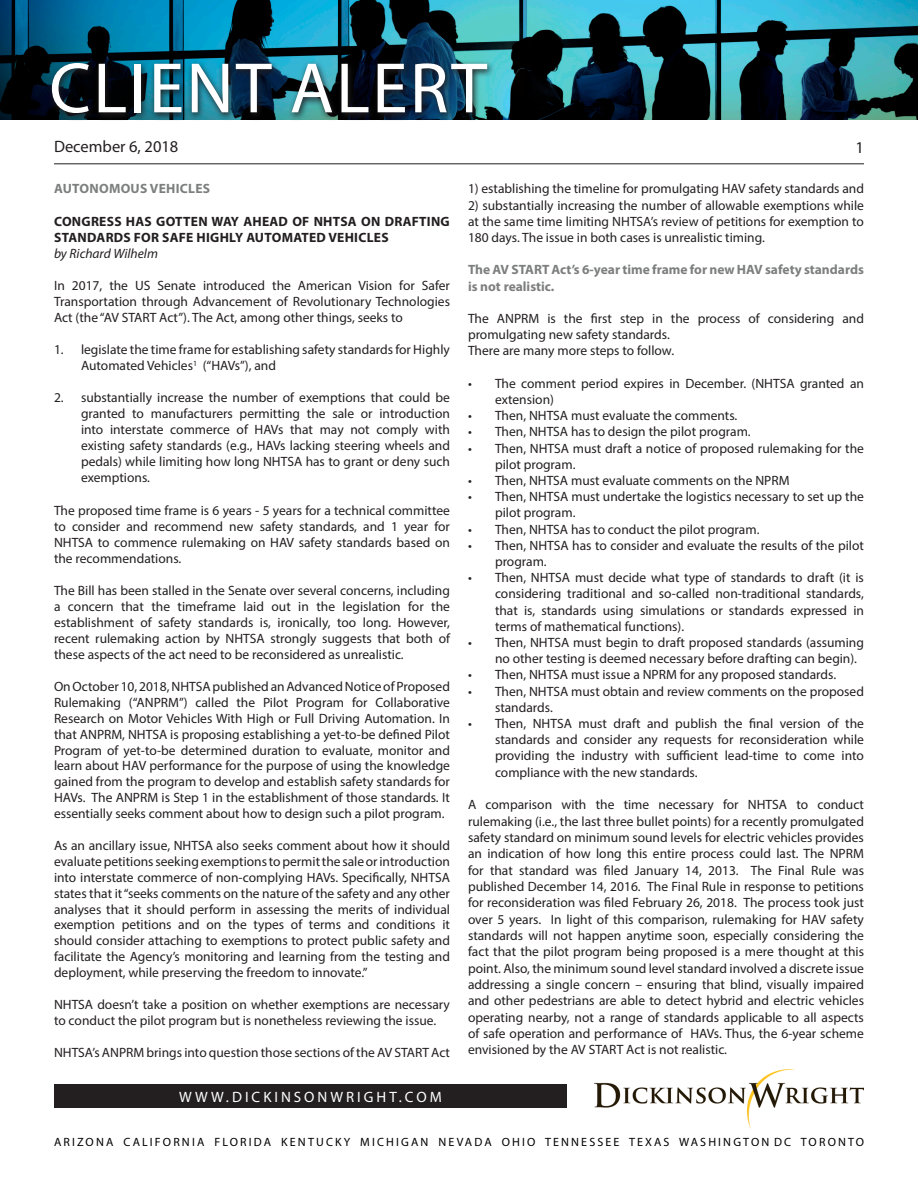
<style>
.page{position:relative;width:918px;height:1188px;background:#fff}
.page>*{position:absolute;margin:0;border:0;box-sizing:border-box;transform-origin:0 0}
.t1{font:72px "Myriad Pro";letter-spacing:.03em;color:#fff}
.t2{font:16.5px "Myriad Pro";color:#231f20}
.t3{font:15px "Myriad Pro";letter-spacing:.2em;color:#fff}
.t4{font:13.5px/15.9px "Myriad Pro";color:#231f20;text-align:justify}
.t5{font:700 13.5px/16.2px "Myriad Pro";letter-spacing:.02em;color:#231f20}
.t6{font:700 13.5px/16.2px "Myriad Pro";color:#7d7e7e}
.t7{font:700 13.5px "Myriad Pro";letter-spacing:.02em;color:#7d7e7e}
.t8{font:italic 13.5px "Myriad Pro";color:#231f20}
.t9{font:12px "Myriad Pro";letter-spacing:.18em;color:#000}
</style>
<div class="page">
<img style="left:0;top:0;width:918px;height:120px">
<div style="left:54px;top:1084px;width:513px;height:24px;background:#231f20"></div>
<img style="left:594px;top:1069px;width:270px;height:60px">
<img style="left:48px;top:59px;width:447px;height:61px">
<hr style="left:54px;top:163px;width:810px;height:1px;background:#231f20">
<h1 class="t1" style="left:49px;top:44px;width:439px">CLIENT ALERT</h1>
<p class="t2" style="left:54px;top:136px;width:126px">December 6, 2018</p>
<p class="t2" style="left:856px;top:138px;width:10px">1</p>
<p class="t7" style="left:54px;top:180px;width:158px">AUTONOMOUS VEHICLES</p>
<p class="t5" style="left:54px;top:213px;width:397px">CONGRESS HAS GOTTEN WAY AHEAD OF NHTSA ON DRAFTING<br>STANDARDS FOR SAFE HIGHLY AUTOMATED VEHICLES</p>
<p class="t8" style="left:54px;top:245px;width:105px">by Richard Wilhelm</p>
<p class="t4" style="left:54px;top:277px;width:398px">In 2017, the US Senate introduced the American Vision for Safer Transportation through Advancement of Revolutionary Technologies Act (the “AV START Act”). The Act, among other things, seeks to</p>
<p class="t4" style="left:81px;top:341px;width:370px;text-indent:-27px">1. legislate the time frame for establishing safety standards for Highly<br>Automated Vehicles<sup>1</sup> (“HAVs”), and</p>
<p class="t4" style="left:81px;top:389px;width:371px;text-indent:-27px">2. substantially increase the number of exemptions that could be granted to manufacturers permitting the sale or introduction into interstate commerce of HAVs that may not comply with existing safety standards (e.g., HAVs lacking steering wheels and pedals) while limiting how long NHTSA has to grant or deny such exemptions.</p>
<p class="t4" style="left:54px;top:502px;width:398px">The proposed time frame is 6 years - 5 years for a technical committee to consider and recommend new safety standards, and 1 year for NHTSA to commence rulemaking on HAV safety standards based on the recommendations.</p>
<p class="t4" style="left:54px;top:582px;width:398px">The Bill has been stalled in the Senate over several concerns, including a concern that the timeframe laid out in the legislation for the establishment of safety standards is, ironically, too long. However, recent rulemaking action by NHTSA strongly suggests that both of these aspects of the act need to be reconsidered as unrealistic.</p>
<p class="t4" style="left:54px;top:678px;width:398px">On October 10, 2018, NHTSA published an Advanced Notice of Proposed Rulemaking (“ANPRM”) called the Pilot Program for Collaborative Research on Motor Vehicles With High or Full Driving Automation. In that ANPRM, NHTSA is proposing establishing a yet-to-be defined Pilot Program of yet-to-be determined duration to evaluate, monitor and learn about HAV performance for the purpose of using the knowledge gained from the program to develop and establish safety standards for HAVs. The ANPRM is Step 1 in the establishment of those standards. It essentially seeks comment about how to design such a pilot program.</p>
<p class="t4" style="left:54px;top:837px;width:398px">As an ancillary issue, NHTSA also seeks comment about how it should evaluate petitions seeking exemptions to permit the sale or introduction into interstate commerce of non-complying HAVs. Specifically, NHTSA states that it “seeks comments on the nature of the safety and any other analyses that it should perform in assessing the merits of individual exemption petitions and on the types of terms and conditions it should consider attaching to exemptions to protect public safety and facilitate the Agency’s monitoring and learning from the testing and deployment, while preserving the freedom to innovate.”</p>
<p class="t4" style="left:54px;top:996px;width:397px">NHTSA doesn’t take a position on whether exemptions are necessary to conduct the pilot program but is nonetheless reviewing the issue.</p>
<p class="t4" style="left:54px;top:1044px;width:398px">NHTSA’s ANPRM brings into question those sections of the AV START Act</p>
<p class="t4" style="left:468px;top:181px;width:398px">1) establishing the timeline for promulgating HAV safety standards and</p>
<p class="t4" style="left:468px;top:197px;width:398px">2) substantially increasing the number of allowable exemptions while at the same time limiting NHTSA’s review of petitions for exemption to 180 days. The issue in both cases is unrealistic timing.</p>
<p class="t6" style="left:468px;top:261px;width:397px">The AV START Act’s 6-year time frame for new HAV safety standards is not realistic.</p>
<p class="t4" style="left:468px;top:310px;width:397px">The ANPRM is the first step in the process of considering and promulgating new safety standards.</p>
<p class="t4" style="left:468px;top:343px;width:208px">There are many more steps to follow.</p>
<p class="t4" style="left:495px;top:375px;width:371px;text-indent:-27px">• The comment period expires in December. (NHTSA granted an extension)</p>
<p class="t4" style="left:468px;top:408px;width:271px">• Then, NHTSA must evaluate the comments.</p>
<p class="t4" style="left:468px;top:424px;width:284px">• Then, NHTSA has to design the pilot program.</p>
<p class="t4" style="left:495px;top:440px;width:371px;text-indent:-27px">• Then, NHTSA must draft a notice of proposed rulemaking for the pilot program.</p>
<p class="t4" style="left:468px;top:472px;width:323px">• Then, NHTSA must evaluate comments on the NPRM</p>
<p class="t4" style="left:495px;top:488px;width:370px;text-indent:-27px">• Then, NHTSA must undertake the logistics necessary to set up the pilot program.</p>
<p class="t4" style="left:468px;top:521px;width:293px">• Then, NHTSA has to conduct the pilot program.</p>
<p class="t4" style="left:495px;top:537px;width:370px;text-indent:-27px">• Then, NHTSA has to consider and evaluate the results of the pilot program.</p>
<p class="t4" style="left:495px;top:569px;width:371px;text-indent:-27px">• Then, NHTSA must decide what type of standards to draft (it is considering traditional and so-called non-traditional standards, that is, standards using simulations or standards expressed in terms of mathematical functions).</p>
<p class="t4" style="left:495px;top:634px;width:371px;text-indent:-27px">• Then, NHTSA must begin to draft proposed standards (assuming no other testing is deemed necessary before drafting can begin).</p>
<p class="t4" style="left:468px;top:667px;width:370px">• Then, NHTSA must issue a NPRM for any proposed standards.</p>
<p class="t4" style="left:495px;top:683px;width:370px;text-indent:-27px">• Then, NHTSA must obtain and review comments on the proposed standards.</p>
<p class="t4" style="left:495px;top:715px;width:370px;text-indent:-27px">• Then, NHTSA must draft and publish the final version of the standards and consider any requests for reconsideration while providing the industry with sufficient lead-time to come into compliance with the new standards.</p>
<p class="t4" style="left:468px;top:796px;width:398px;line-height:16.4px">A comparison with the time necessary for NHTSA to conduct rulemaking (i.e., the last three bullet points) for a recently promulgated safety standard on minimum sound levels for electric vehicles provides an indication of how long this entire process could last. The NPRM for that standard was filed January 14, 2013. The Final Rule was published December 14, 2016. The Final Rule in response to petitions for reconsideration was filed February 26, 2018. The process took just over 5 years. In light of this comparison, rulemaking for HAV safety standards will not happen anytime soon, especially considering the fact that the pilot program being proposed is a mere thought at this point. Also, the minimum sound level standard involved a discrete issue addressing a single concern – ensuring that blind, visually impaired and other pedestrians are able to detect hybrid and electric vehicles operating nearby, not a range of standards applicable to all aspects of safe operation and performance of HAVs. Thus, the 6-year scheme envisioned by the AV START Act is not realistic.</p>
<p class="t3" style="left:179px;top:1087px;width:264px">WWW.DICKINSONWRIGHT.COM</p>
<p class="t9" style="left:54px;top:1134px;width:812px">ARIZONA CALIFORNIA FLORIDA KENTUCKY MICHIGAN NEVADA OHIO TENNESSEE TEXAS WASHINGTON DC TORONTO</p>
</div>
